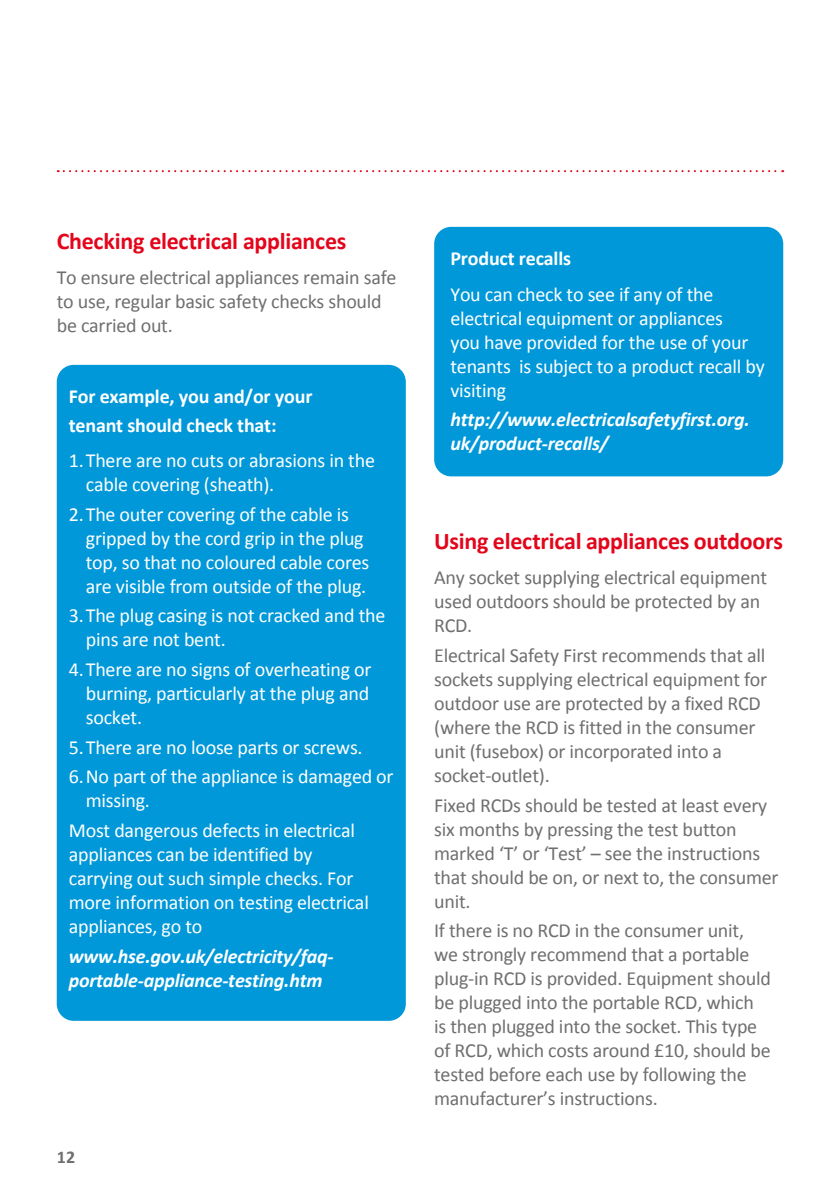
<style>
.page{position:relative;width:840px;height:1191px;background:#fff}
.page>*{position:absolute;margin:0;border:0;box-sizing:border-box;transform-origin:0 0}
.t1{font:700 24px "Calibri";letter-spacing:-.01em;color:#e3051b}
.t2{font:20px/24px "Calibri";letter-spacing:-.01em;color:#706f6f}
.t3{font:20px/24px "Calibri";letter-spacing:-.01em;color:#fff}
.t4{font:italic 700 20px/24px "Calibri";letter-spacing:-.01em;color:#fff}
.t5{font:700 20px/28px "Calibri";letter-spacing:-.01em;color:#fff}
.t6{font:700 18px "Calibri";color:#706f6f}
</style>
<div class="page">
<svg style="left:58px;top:170px;width:724px;height:2px"></svg>
<div style="left:57px;top:365px;width:348px;height:655px;background:#0098d8;border-radius:17px"></div>
<div style="left:434px;top:227px;width:348px;height:249px;background:#0098d8;border-radius:17px"></div>
<p class="t1" style="left:57px;top:226px;width:291px">Checking electrical appliances</p>
<p class="t2" style="left:57px;top:264px;width:341px">To ensure electrical appliances remain safe to use, regular basic safety checks should be carried out.</p>
<p class="t5" style="left:69px;top:382px;width:245px">For example, you and/or your tenant should check that:</p>
<p class="t3" style="left:86px;top:447px;width:290px;text-indent:-17px">1.There are no cuts or abrasions in the cable covering (sheath).</p>
<p class="t3" style="left:86px;top:501px;width:285px;text-indent:-17px">2.The outer covering of the cable is gripped by the cord grip in the plug top, so that no coloured cable cores are visible from outside of the plug.</p>
<p class="t3" style="left:86px;top:602px;width:301px;text-indent:-17px">3.The plug casing is not cracked and the pins are not bent.</p>
<p class="t3" style="left:86px;top:656px;width:287px;text-indent:-17px">4.There are no signs of overheating or burning, particularly at the plug and socket.</p>
<p class="t3" style="left:69px;top:731px;width:326px;line-height:29.6px">5.There are no loose parts or screws.<br>6.No part of the appliance is damaged or</p>
<p class="t3" style="left:69px;top:785px;width:288px;line-height:29.6px;text-indent:17px">missing.<br>Most dangerous defects in electrical</p>
<p class="t3" style="left:69px;top:841px;width:301px">appliances can be identified by carrying out such simple checks. For more information on testing electrical appliances, go to</p>
<p class="t4" style="left:69px;top:943px;width:266px">www.hse.gov.uk/electricity/faq&shy;portable-appliance-testing.htm</p>
<p class="t6" style="left:57px;top:1146px;width:20px">12</p>
<p class="t5" style="left:450px;top:244px;width:122px">Product recalls</p>
<p class="t3" style="left:450px;top:281px;width:315px">You can check to see if any of the electrical equipment or appliances<br>you have provided for the use of your tenants is subject to a product recall by visiting</p>
<p class="t4" style="left:450px;top:407px;width:300px">http://www.electricalsafetyfirst.org. uk/product-recalls/</p>
<p class="t1" style="left:434px;top:526px;width:350px">Using electrical appliances outdoors</p>
<p class="t2" style="left:434px;top:564px;width:334px">Any socket supplying electrical equipment used outdoors should be protected by an<br>RCD.</p>
<p class="t2" style="left:434px;top:642px;width:334px">Electrical Safety First recommends that all sockets supplying electrical equipment for outdoor use are protected by a fixed RCD (where the RCD is fitted in the consumer unit (fusebox) or incorporated into a socket-outlet).</p>
<p class="t2" style="left:434px;top:792px;width:345px">Fixed RCDs should be tested at least every six months by pressing the test button marked ‘T’ or ‘Test’ – see the instructions that should be on, or next to, the consumer unit.</p>
<p class="t2" style="left:434px;top:917px;width:338px">If there is no RCD in the consumer unit, we strongly recommend that a portable plug-in RCD is provided. Equipment should be plugged into the portable RCD, which<br>is then plugged into the socket. This type of RCD, which costs around £10, should be tested before each use by following the manufacturer’s instructions.</p>
</div>
